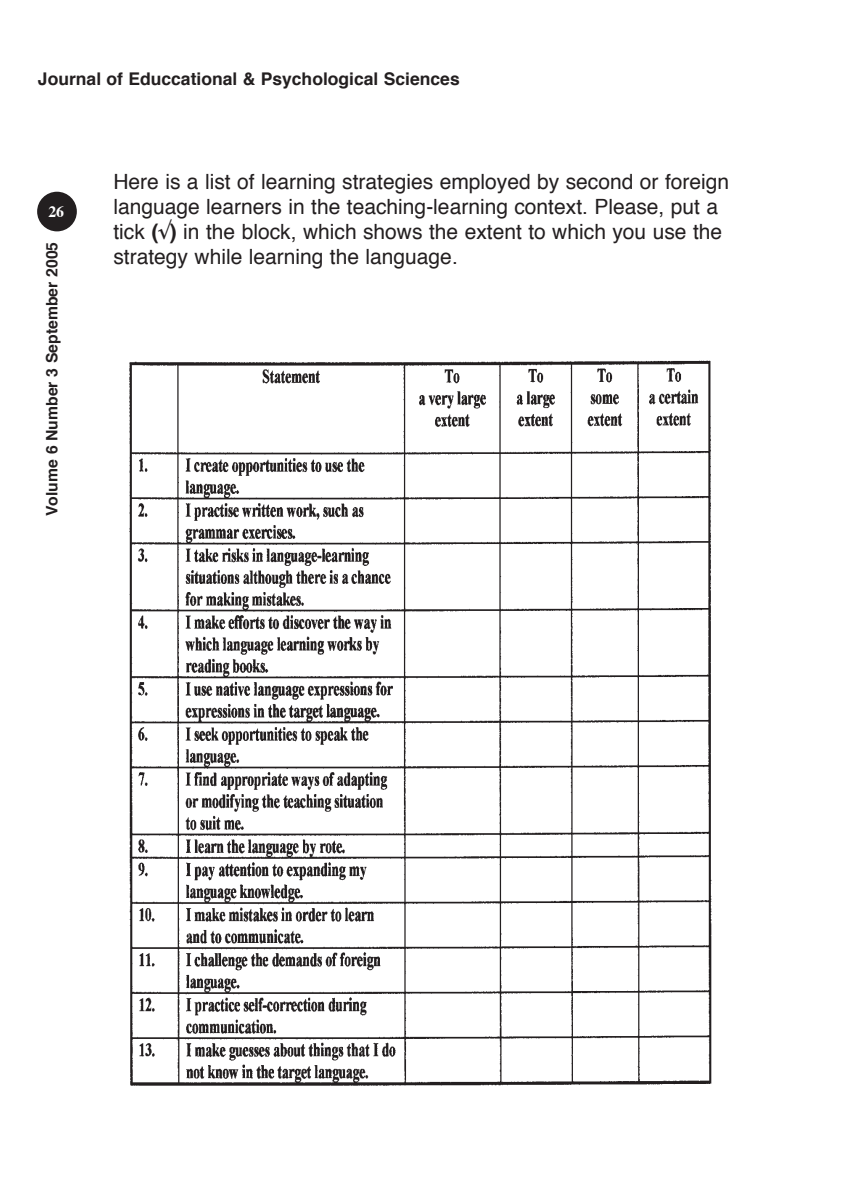
<style>
.page{position:relative;width:844px;height:1190px;background:#fff}
.page>*{position:absolute;margin:0;border:0;box-sizing:border-box;transform-origin:0 0}
.t1{font:21px/25.2px "Helvetica";color:#231f20}
.t2{font:700 17.5px "Helvetica";color:#231f20}
.t3{font:700 15.75px "Helvetica";color:#231f20}
.t4{font:700 15.75px "Times";color:#fff}
.s1{font-weight:700}
.s2{font-family:"Times";font-weight:700}
</style>
<div class="page">
<div style="left:37px;top:192px;width:40px;height:39px;background:#231f20;border-radius:50%"></div>
<img style="left:129px;top:360px;width:583px;height:726px">
<p class="t2" style="left:38px;top:72px;width:423px">Journal of Educcational &amp; Psychological Sciences</p>
<p class="t4" style="left:48px;top:205px;width:17px">26</p>
<p class="t3" style="left:45px;top:516px;width:276px;rotate:-90deg">Volume 6 Number 3 September 2005</p>
<p class="t1" style="left:113px;top:170px;width:617px">Here is a list of learning strategies employed by second or foreign language learners in the teaching-learning context. Please, put a tick <span class="s1">(</span><span class="s2">√</span><span class="s1">)</span> in the block, which shows the extent to which you use the strategy while learning the language.</p>
</div>
